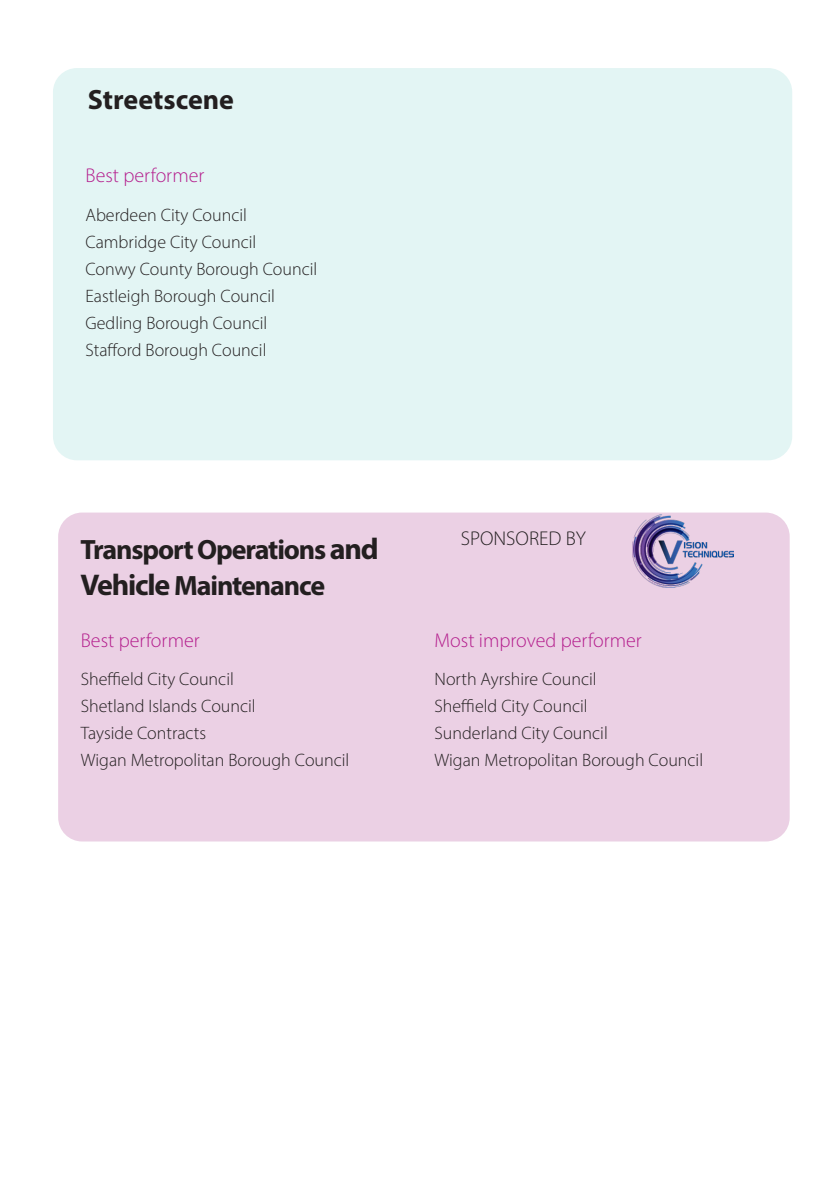
<style>
.page{position:relative;width:840px;height:1191px;background:#fff}
.page>*{position:absolute;margin:0;border:0;box-sizing:border-box;transform-origin:0 0}
.t1{font:700 28px/36px "Myriad Pro";letter-spacing:-.04em;color:#231f20}
.t2{font:700 28px "Myriad Pro";color:#231f20}
.Performer_Headers{font:300 20px "Myriad Pro";color:#b41e8d}
.Body{font:300 20px "Myriad Pro";color:#231f20}
.Finalists{font:300 18px "Myriad Pro";color:#231f20}
.s1{font-size:30px}
</style>
<div class="page">
<div style="left:58px;top:512px;width:731px;height:329px;background:#ebd0e4;border-radius:24px"></div>
<img style="left:632px;top:514px;width:100px;height:73px">
<div style="left:53px;top:68px;width:738px;height:392px;background:#e3f5f4;border-radius:24px"></div>
<p class="t2" style="left:88px;top:81px;width:147px">Streetscene</p>
<p class="Performer_Headers" style="left:85px;top:164px;width:120px">Best performer</p>
<p class="Finalists" style="left:85px;top:204px;width:163px">Aberdeen City Council</p>
<p class="Finalists" style="left:85px;top:231px;width:172px">Cambridge City Council</p>
<p class="Finalists" style="left:85px;top:258px;width:233px">Conwy County Borough Council</p>
<p class="Finalists" style="left:85px;top:285px;width:191px">Eastleigh Borough Council</p>
<p class="Finalists" style="left:85px;top:312px;width:183px">Gedling Borough Council</p>
<p class="Finalists" style="left:85px;top:339px;width:182px">Stafford Borough Council</p>
<p class="t1" style="left:80px;top:530px;width:300px">Transport Operations <span class="s1">and<br>Vehicle</span> Maintenance</p>
<p class="Performer_Headers" style="left:81px;top:628px;width:120px">Best performer</p>
<p class="Finalists" style="left:81px;top:668px;width:154px">Sheffield City Council</p>
<p class="Finalists" style="left:81px;top:695px;width:176px">Shetland Islands Council</p>
<p class="Finalists" style="left:81px;top:722px;width:127px">Tayside Contracts</p>
<p class="Finalists" style="left:81px;top:749px;width:270px">Wigan Metropolitan Borough Council</p>
<p class="Body" style="left:460px;top:526px;width:127px">SPONSORED BY</p>
<p class="Performer_Headers" style="left:434px;top:628px;width:208px">Most improved performer</p>
<p class="Finalists" style="left:434px;top:668px;width:163px">North Ayrshire Council</p>
<p class="Finalists" style="left:434px;top:695px;width:154px">Sheffield City Council</p>
<p class="Finalists" style="left:434px;top:722px;width:175px">Sunderland City Council</p>
<p class="Finalists" style="left:434px;top:749px;width:270px">Wigan Metropolitan Borough Council</p>
</div>
